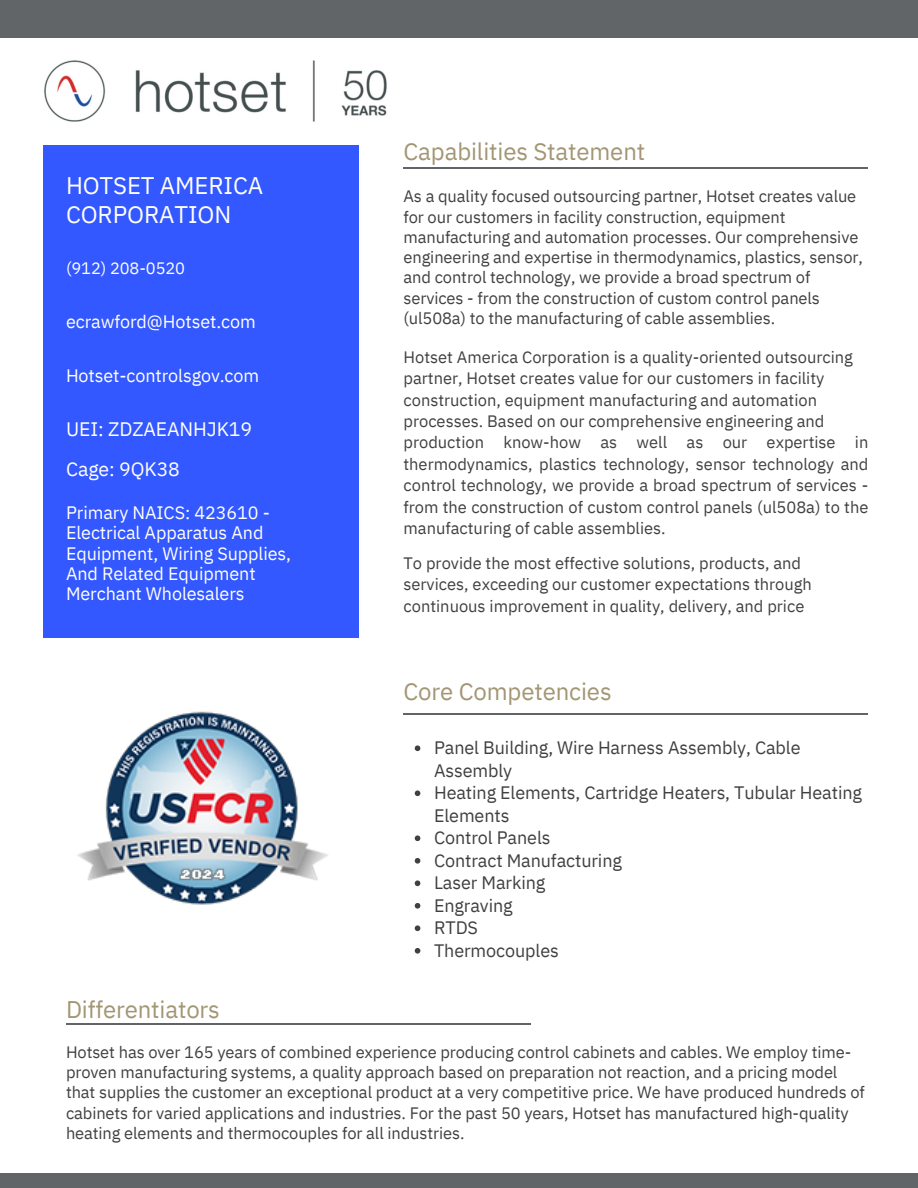
<style>
.page{position:relative;width:918px;height:1188px;background:#fff}
.page>*{position:absolute;margin:0;border:0;box-sizing:border-box;transform-origin:0 0}
.t1{font:24px "IBM Plex Sans";letter-spacing:-.005em;color:#a39674}
.t2{font:24px/28.2px "IBM Plex Sans";letter-spacing:-.005em;color:#fff}
.t3{font:19.5px/39.3px "IBM Plex Sans";letter-spacing:-.005em;color:#fff}
.t4{font:18px/22.5px "IBM Plex Sans";letter-spacing:-.005em;color:#404042}
.t5{font:18px/20.2px "IBM Plex Sans";letter-spacing:-.005em;color:#fff}
.t6{font:16.5px/20.2px "IBM Plex Sans";letter-spacing:-.005em;color:#404042}
.t7{font:16.5px "IBM Plex Sans";letter-spacing:-.005em;color:#fff}
</style>
<div class="page">
<div style="left:0;top:0;width:918px;height:37px;background:#626567"></div>
<div style="left:0;top:1173px;width:918px;height:15px;background:#626567"></div>
<div style="left:43px;top:530px;width:315px;height:107px;background:#3358ff"></div>
<div style="left:43px;top:522px;width:315px;height:8px;background:#3358ff"></div>
<div style="left:43px;top:470px;width:315px;height:52px;background:#3358ff"></div>
<div style="left:43px;top:439px;width:315px;height:31px;background:#3358ff"></div>
<div style="left:43px;top:386px;width:315px;height:53px;background:#3358ff"></div>
<div style="left:43px;top:335px;width:315px;height:51px;background:#3358ff"></div>
<div style="left:43px;top:284px;width:315px;height:51px;background:#3358ff"></div>
<div style="left:43px;top:231px;width:315px;height:53px;background:#3358ff"></div>
<div style="left:43px;top:145px;width:315px;height:86px;background:#3358ff"></div>
<img style="left:44px;top:60px;width:343px;height:62px">
<img style="left:77px;top:711px;width:251px;height:194px">
<hr style="left:404px;top:168px;width:464px;height:1px;background:#626567">
<hr style="left:404px;top:713px;width:464px;height:2px;background:#626567">
<hr style="left:66px;top:1023px;width:465px;height:2px;background:#626567">
<svg style="left:415px;top:745px;width:5px;height:6px"></svg>
<svg style="left:415px;top:790px;width:5px;height:6px"></svg>
<svg style="left:415px;top:835px;width:5px;height:6px"></svg>
<svg style="left:415px;top:858px;width:5px;height:6px"></svg>
<svg style="left:415px;top:880px;width:5px;height:6px"></svg>
<svg style="left:415px;top:903px;width:5px;height:6px"></svg>
<svg style="left:415px;top:925px;width:5px;height:6px"></svg>
<svg style="left:415px;top:948px;width:5px;height:6px"></svg>
<p class="t2" style="left:66px;top:171px;width:199px">HOTSET AMERICA<br>CORPORATION</p>
<p class="t7" style="left:66px;top:257px;width:121px">(912) 208-0520</p>
<p class="t5" style="left:66px;top:311px;width:191px">ecrawford@Hotset.com</p>
<h2 class="t5" style="left:66px;top:365px;width:195px">Hotset-controlsgov.com</h2>
<h3 class="t3" style="left:66px;top:409px;width:188px">UEI: ZDZAEANHJK19<br>Cage: 9QK38</h3>
<p class="t5" style="left:66px;top:502px;width:227px">Primary NAICS: 423610 -<br>Electrical Apparatus And<br>Equipment, Wiring Supplies,<br>And Related Equipment<br>Merchant Wholesalers</p>
<h2 class="t1" style="left:66px;top:993px;width:155px">Differentiators</h2>
<p class="t1" style="left:404px;top:135px;width:243px">Capabilities Statement</p>
<h3 class="t6" style="left:404px;top:186px;width:461px">As a quality focused outsourcing partner, Hotset creates value for our customers in facility construction, equipment manufacturing and automation processes. Our comprehensive engineering and expertise in thermodynamics, plastics, sensor, and control technology, we provide a broad spectrum of services - from the construction of custom control panels (ul508a) to the manufacturing of cable assemblies.</h3>
<p class="t6" style="left:404px;top:347px;width:451px">Hotset America Corporation is a quality-oriented outsourcing</p>
<p class="t6" style="left:404px;top:368px;width:422px">partner, Hotset creates value for our customers in facility</p>
<p class="t6" style="left:404px;top:389px;width:415px">construction, equipment manufacturing and automation</p>
<p class="t6" style="left:404px;top:411px;width:423px">processes. Based on our comprehensive engineering and</p>
<p class="t6" style="left:404px;top:432px;width:466px;line-height:21.3px;text-align:justify">production know-how as well as our expertise in thermodynamics, plastics technology, sensor technology and control technology, we provide a broad spectrum of services - from the construction of custom control panels (ul508a) to the manufacturing of cable assemblies.</p>
<p class="t6" style="left:404px;top:552px;width:410px;line-height:21.3px">To provide the most effective solutions, products, and services, exceeding our customer expectations through continuous improvement in quality, delivery, and price</p>
<h3 class="t1" style="left:404px;top:676px;width:210px">Core Competencies</h3>
<p class="t4" style="left:434px;top:736px;width:368px">Panel Building, Wire Harness Assembly, Cable<br>Assembly</p>
<p class="t4" style="left:434px;top:781px;width:429px">Heating Elements, Cartridge Heaters, Tubular Heating<br>Elements</p>
<p class="t4" style="left:434px;top:826px;width:118px">Control Panels</p>
<p class="t4" style="left:434px;top:849px;width:189px">Contract Manufacturing</p>
<p class="t4" style="left:434px;top:871px;width:113px">Laser Marking</p>
<p class="t4" style="left:434px;top:894px;width:80px">Engraving</p>
<p class="t4" style="left:434px;top:916px;width:46px">RTDS</p>
<h2 class="t4" style="left:434px;top:939px;width:126px">Thermocouples</h2>
<h3 class="t6" style="left:66px;top:1042px;width:800px">Hotset has over 165 years of combined experience producing control cabinets and cables. We employ time&shy;proven manufacturing systems, a quality approach based on preparation not reaction, and a pricing model that supplies the customer an exceptional product at a very competitive price. We have produced hundreds of cabinets for varied applications and industries. For the past 50 years, Hotset has manufactured high-quality heating elements and thermocouples for all industries.</h3>
</div>
